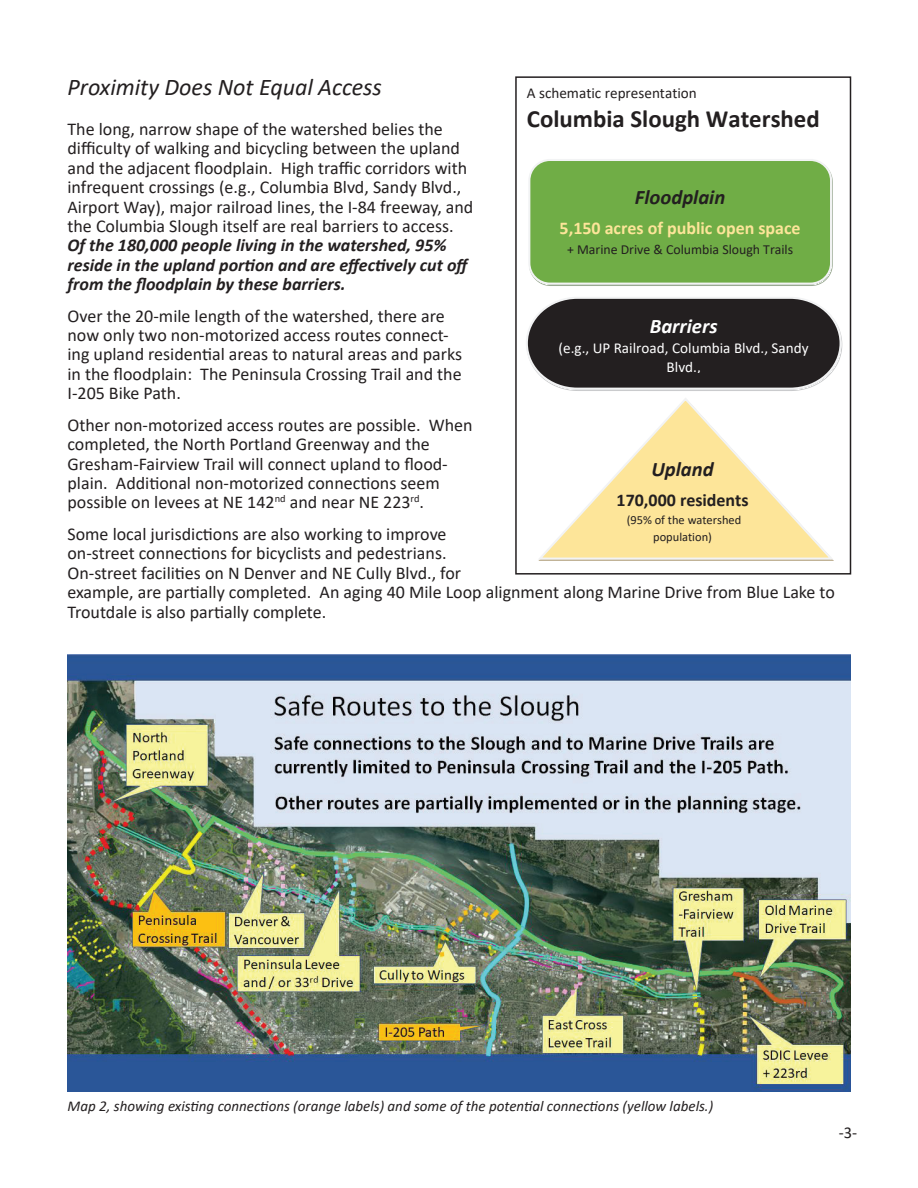
<style>
.page{position:relative;width:918px;height:1188px;background:#fff}
.page>*{position:absolute;margin:0;border:0;box-sizing:border-box;transform-origin:0 0}
.t1{font:700 24.75px "Calibri";color:#231f20}
.t2{font:italic 24px "Calibri";color:#231f20}
.t3{font:italic 700 20.7px "Calibri";color:#231f20}
.t4{font:italic 700 20.7px "Calibri";color:#fff}
.t5{font:18px/19.4px "Calibri";color:#231f20}
.t6{font:italic 700 18px/19.4px "Calibri";color:#231f20}
.t7{font:700 18px "Calibri";color:#fde599}
.t8{font:700 18px "Calibri";color:#231f20}
.t9{font:16.5px "Calibri";color:#231f20}
.t10{font:15.15px/18.5px "Calibri";color:#fff;text-align:center}
.t11{font:15.15px "Calibri";color:#231f20}
.t12{font:italic 15px "Calibri";color:#231f20}
.t13{font:13.8px "Calibri";color:#231f20}
.t14{font:12.45px/16.4px "Calibri";color:#231f20;text-align:center}
</style>
<div class="page">
<svg style="left:538px;top:398px;width:296px;height:163px"></svg>
<div style="left:528px;top:159px;width:304px;height:126px;background:#70ad46;border:2px solid #f2f3f4;border-radius:21px"></div>
<svg style="left:526px;top:297px;width:317px;height:94px;background:#3f3b3c"></svg>
<img style="left:68px;top:655px;width:782px;height:437px">
<div style="left:515px;top:76px;width:336px;height:499px;border:2px solid #231f20"></div>
<h2 class="t2" style="left:68px;top:71px;width:316px">Proximity Does Not Equal Access</h2>
<p class="t5" style="left:68px;top:119px;width:407px">The long, narrow shape of the watershed belies the difficulty of walking and bicycling between the upland and the adjacent floodplain. High traffic corridors with infrequent crossings (e.g., Columbia Blvd, Sandy Blvd., Airport Way), major railroad lines, the I-84 freeway, and the Columbia Slough itself are real barriers to access.</p>
<p class="t6" style="left:68px;top:235px;width:405px">Of the 180,000 people living in the watershed, 95% reside in the upland portion and are effectively cut off from the floodplain by these barriers.</p>
<p class="t5" style="left:68px;top:306px;width:396px">Over the 20-mile length of the watershed, there are now only two non-motorized access routes connect&shy;ing upland residential areas to natural areas and parks in the floodplain: The Peninsula Crossing Trail and the I-205 Bike Path.</p>
<p class="t5" style="left:68px;top:415px;width:407px">Other non-motorized access routes are possible. When completed, the North Portland Greenway and the Gresham-Fairview Trail will connect upland to flood&shy;plain. Additional non-motorized connections seem possible on levees at NE 142<sup>nd</sup> and near NE 223<sup>rd</sup>.</p>
<p class="t5" style="left:68px;top:524px;width:769px">Some local jurisdictions are also working to improve<br>on-street connections for bicyclists and pedestrians.<br>On-street facilities on N Denver and NE Cully Blvd., for<br>example, are partially completed. An aging 40 Mile Loop alignment along Marine Drive from Blue Lake to Troutdale is also partially complete.</p>
<p class="t11" style="left:527px;top:82px;width:172px">A schematic representation</p>
<h1 class="t1" style="left:527px;top:101px;width:294px">Columbia Slough Watershed</h1>
<p class="t3" style="left:635px;top:183px;width:92px">Floodplain</p>
<p class="t7" style="left:560px;top:216px;width:243px">5,150 acres of public open space</p>
<p class="t13" style="left:567px;top:240px;width:228px">+ Marine Drive &amp; Columbia Slough Trails</p>
<p class="t4" style="left:650px;top:312px;width:69px">Barriers</p>
<p class="t10" style="left:559px;top:339px;width:252px">(e.g., UP Railroad, Columbia Blvd., Sandy<br>Blvd.,</p>
<p class="t3" style="left:651px;top:454px;width:64px">Upland</p>
<p class="t8" style="left:617px;top:487px;width:134px">170,000 residents</p>
<p class="t14" style="left:627px;top:512px;width:116px">(95% of the watershed population)</p>
<p class="t12" style="left:68px;top:1096px;width:647px">Map 2, showing existing connections (orange labels) and some of the potential connections (yellow labels.)</p>
<p class="t9" style="left:839px;top:1121px;width:20px">-3-</p>
</div>
